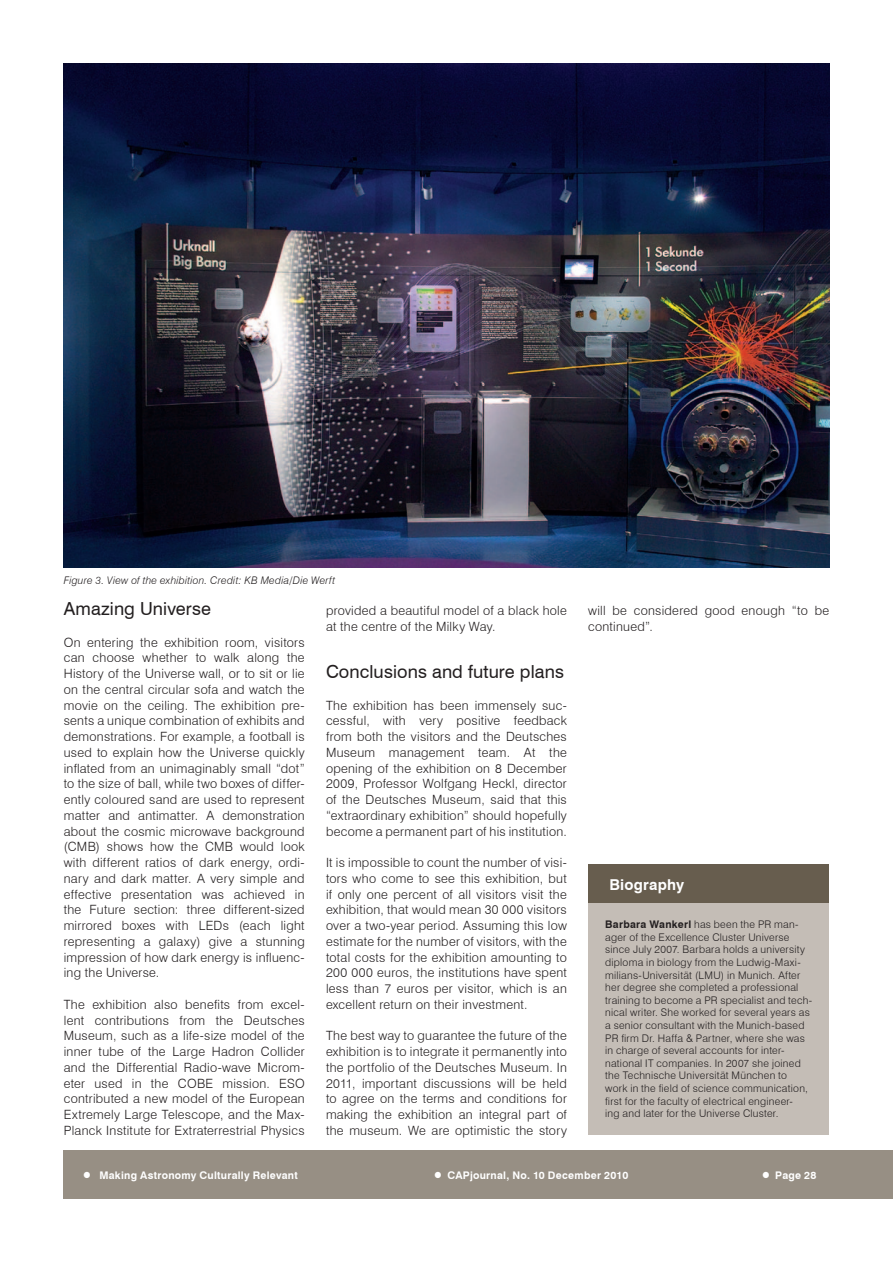
<style>
.page{position:relative;width:893px;height:1263px;background:#fff}
.page>*{position:absolute;margin:0;border:0;box-sizing:border-box;transform-origin:0 0}
.t1{font:18px "Swiss 721 BT";letter-spacing:.005em;color:#231f20}
.t2{font:700 15px "Swiss 721 BT";letter-spacing:.01em;color:#fff}
.t3{font:300 12.75px/15.8px "Swiss 721 BT";letter-spacing:.02em;color:#231f20;text-align:justify}
.t4{font:300 10.5px/12.6px "Swiss 721 BT";letter-spacing:.025em;color:#231f20}
.t5{font:700 10.5px "Swiss 721 BT";letter-spacing:.025em;color:#fff}
.t6{font:italic 300 10.5px "Swiss 721 BT";letter-spacing:.02em;color:#231f20}
.s1{font-weight:700}
.s2{font-size:21px}
</style>
<div class="page">
<div style="left:588px;top:903px;width:241px;height:231px;background:#c4bdb6"></div>
<div style="left:588px;top:864px;width:241px;height:39px;background:#675d4e"></div>
<img style="left:64px;top:64px;width:765px;height:504px">
<div style="left:428px;top:1151px;width:465px;height:48px;background:#978f84"></div>
<div style="left:64px;top:1151px;width:368px;height:48px;background:#978f84"></div>
<p class="t6" style="left:64px;top:574px;width:273px">Figure 3. View of the exhibition. Credit: KB Media/Die Werft</p>
<h1 class="t1" style="left:64px;top:598px;width:149px">Amazing Universe</h1>
<p class="t3" style="left:64px;top:634px;width:242px">On entering the exhibition room, visitors can choose whether to walk along the History of the Universe wall, or to sit or lie on the central circular sofa and watch the movie on the ceiling. The exhibition pre&shy;sents a unique combination of exhibits and demonstrations. For example, a football is used to explain how the Universe quickly inflated from an unimaginably small “dot” to the size of ball, while two boxes of differ&shy;ently coloured sand are used to represent matter and antimatter. A demonstration about the cosmic microwave background (CMB) shows how the CMB would look with different ratios of dark energy, ordi&shy;nary and dark matter. A very simple and effective presentation was achieved in the Future section: three different-sized mirrored boxes with LEDs (each light representing a galaxy) give a stunning impression of how dark energy is influenc&shy;ing the Universe.</p>
<p class="t3" style="left:64px;top:996px;width:242px">The exhibition also benefits from excel&shy;lent contributions from the Deutsches Museum, such as a life-size model of the inner tube of the Large Hadron Collider and the Differential Radio-wave Microm&shy;eter used in the COBE mission. ESO contributed a new model of the European Extremely Large Telescope, and the Max-Planck Institute for Extraterrestrial Physics</p>
<p class="t5" style="left:96px;top:1169px;width:305px">A Journey Through the Universe at the Deutsches Museum</p>
<p class="t3" style="left:588px;top:602px;width:242px">will be considered good enough “to be continued”.</p>
<p class="t3" style="left:326px;top:603px;width:242px">provided a beautiful model of a black hole at the centre of the Milky Way.</p>
<h1 class="t1" style="left:326px;top:661px;width:240px">Conclusions and future plans</h1>
<p class="t3" style="left:326px;top:697px;width:242px">The exhibition has been immensely suc&shy;cessful, with very positive feedback from both the visitors and the Deutsches Museum management team. At the opening of the exhibition on 8 December 2009, Professor Wolfgang Heckl, director of the Deutsches Museum, said that this “extraordinary exhibition” should hopefully become a permanent part of his institution.</p>
<p class="t3" style="left:326px;top:854px;width:242px">It is impossible to count the number of visi&shy;tors who come to see this exhibition, but if only one percent of all visitors visit the exhibition, that would mean 30 000 visitors over a two-year period. Assuming this low estimate for the number of visitors, with the total costs for the exhibition amounting to 200 000 euros, the institutions have spent less than 7 euros per visitor, which is an excellent return on their investment.</p>
<p class="t3" style="left:326px;top:1028px;width:242px">The best way to guarantee the future of the exhibition is to integrate it permanently into the portfolio of the Deutsches Museum. In 2011, important discussions will be held to agree on the terms and conditions for making the exhibition an integral part of the museum. We are optimistic the story</p>
<p class="t2" style="left:609px;top:875px;width:76px">Biography</p>
<p class="t4" style="left:605px;top:918px;width:208px"><span class="s1">Barbara Wankerl</span> has been the PR man&shy;ager of the Excellence Cluster Universe since July 2007. Barbara holds a university diploma in biology from the Ludwig-Maxi&shy;milians-Universität (LMU) in Munich. After her degree she completed a professional training to become a PR specialist and tech&shy;nical writer. She worked for several years as a senior consultant with the Munich-based PR firm Dr. Haffa &amp; Partner, where she was in charge of several accounts for inter&shy;national IT companies. In 2007 she joined the Technische Universität München to<br>work in the field of science communication, first for the faculty of electrical engineer-<br>ing and later for the Universe Cluster.</p>
<p class="t5" style="left:81px;top:1169px;width:219px"><span class="s2">•</span> Making Astronomy Culturally Relevant</p>
<p class="t5" style="left:432px;top:1169px;width:198px"><span class="s2">•</span> CAPjournal, No. 10 December 2010</p>
<p class="t5" style="left:760px;top:1169px;width:58px"><span class="s2">•</span> Page 28</p>
</div>
